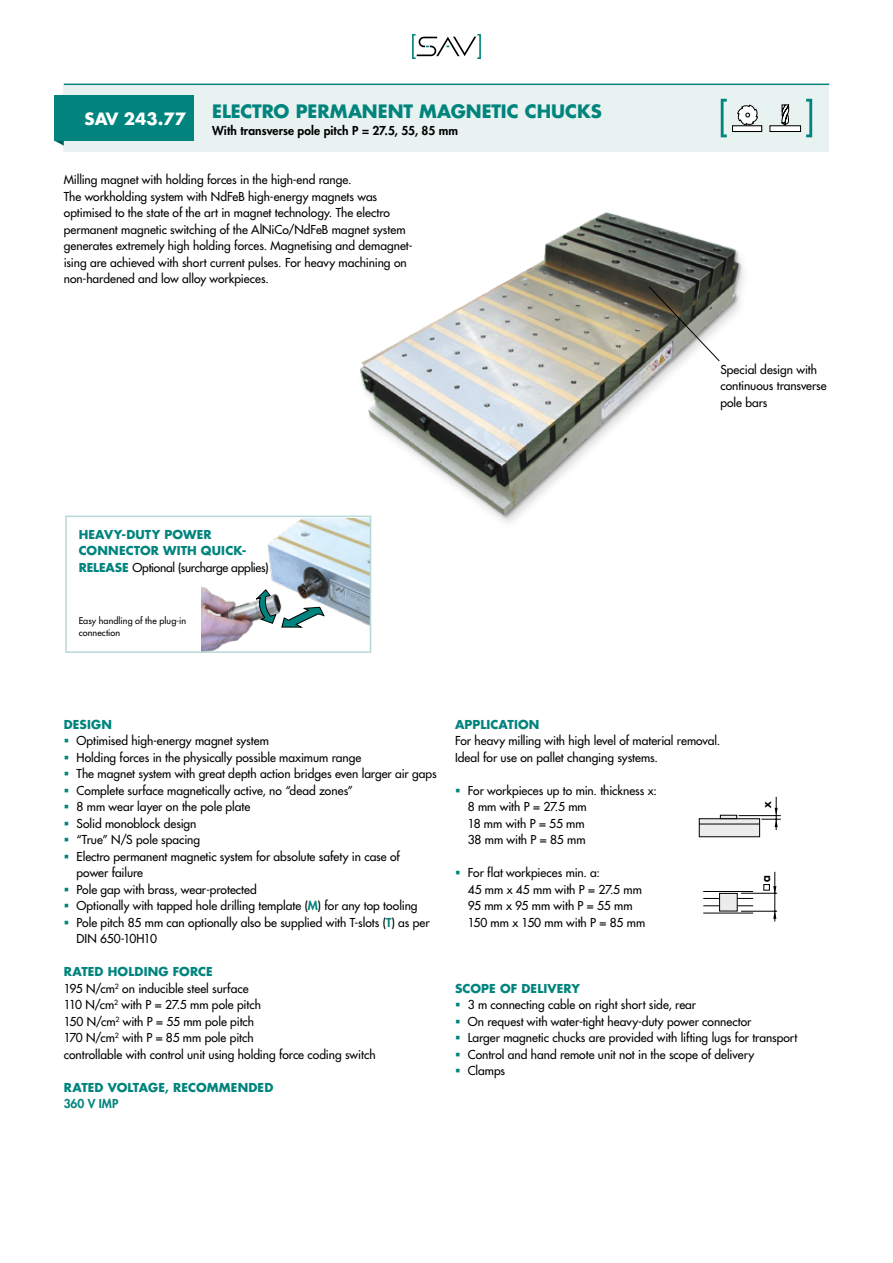
<style>
.page{position:relative;width:893px;height:1263px;background:#fff}
.page>*{position:absolute;margin:0;border:0;box-sizing:border-box;transform-origin:0 0}
.Produkt_H1{font:700 18px "Futura Std";color:#00847d}
.Art_Nr{font:700 16.5px "Futura Std";color:#fff}
.Produkt_Fließtext{font:500 12px/16.5px "Futura Std";color:#000}
.Produkt_Fließtext_H1{font:700 12px/16.5px "Futura Std";letter-spacing:.015em;color:#00847d}
.Produkt_H2{font:800 12px "Futura Std";letter-spacing:.01em;color:#000}
.Produkt_Fließtext-2{font:800 12px "Futura Std";letter-spacing:.005em;color:#00847d}
.Zeichnung_Schrift{font:800 12px "Futura Std";color:#000}
.BU_6_8{font:500 9px/12px "Futura Std";letter-spacing:.01em;color:#000}
.s1{font-weight:500;color:#000}
.s2{font-weight:800;color:#00847d}
</style>
<div class="page">
<svg style="left:412px;top:34px;width:69px;height:25px"></svg>
<img style="left:343px;top:212px;width:401px;height:314px">
<img style="left:202px;top:519px;width:166px;height:131px">
<svg style="left:256px;top:589px;width:71px;height:42px"></svg>
<div style="left:65px;top:516px;width:306px;height:137px;border:2px solid #b6d8d6"></div>
<hr style="left:703px;top:913px;width:50px;height:1px;background:#000">
<hr style="left:703px;top:905px;width:50px;height:1px;background:#000">
<hr style="left:703px;top:898px;width:50px;height:1px;background:#000">
<hr style="left:703px;top:891px;width:50px;height:1px;background:#000">
<hr style="left:741px;top:893px;width:36px;height:1px;background:#000">
<hr style="left:741px;top:911px;width:36px;height:1px;background:#000">
<hr style="left:774px;top:872px;width:1px;height:49px;background:#000">
<div style="left:719px;top:893px;width:19px;height:18px;background:#ececed;border:1px solid #000"></div>
<svg style="left:773px;top:911px;width:3px;height:8px"></svg>
<div style="left:699px;top:818px;width:61px;height:19px;background:#ececed;border:1px solid #000"></div>
<hr style="left:699px;top:824px;width:61px;height:1px;background:#000">
<div style="left:720px;top:815px;width:17px;height:4px;border:1px solid #000"></div>
<hr style="left:738px;top:815px;width:43px;height:1px;background:#000">
<hr style="left:776px;top:797px;width:1px;height:33px;background:#000">
<svg style="left:761px;top:808px;width:20px;height:19px"></svg>
<svg style="left:648px;top:286px;width:72px;height:75px;background:#7f7f76"></svg>
<div style="left:64px;top:85px;width:765px;height:66px;background:#e7f2f1"></div>
<svg style="left:764px;top:884px;width:12px;height:10px"></svg>
<div style="left:55px;top:95px;width:139px;height:46px;background:#00847d"></div>
<svg style="left:55px;top:141px;width:9px;height:5px"></svg>
<hr style="left:64px;top:84px;width:765px;height:1px;background:#00847d">
<svg style="left:721px;top:99px;width:6px;height:38px"></svg>
<svg style="left:737px;top:104px;width:21px;height:21px"></svg>
<div style="left:732px;top:126px;width:30px;height:5px;background:#fff"></div>
<div style="left:732px;top:125px;width:30px;height:7px;border:1px solid #000"></div>
<div style="left:770px;top:126px;width:30px;height:5px;background:#fff"></div>
<div style="left:769px;top:125px;width:32px;height:7px;border:1px solid #000"></div>
<svg style="left:780px;top:104px;width:10px;height:23px"></svg>
<svg style="left:806px;top:99px;width:6px;height:38px"></svg>
<p class="Art_Nr" style="left:85px;top:108px;width:103px">SAV 243.77</p>
<p class="Produkt_H1" style="left:212px;top:99px;width:391px">ELECTRO PERMANENT MAGNETIC CHUCKS</p>
<p class="Produkt_H2" style="left:212px;top:123px;width:247px">With transverse pole pitch P = 27.5, 55, 85 mm</p>
<p class="Produkt_Fließtext" style="left:64px;top:171px;width:289px">Milling magnet with holding forces in the high-end range.</p>
<p class="Produkt_Fließtext" style="left:64px;top:188px;width:350px">The workholding system with NdFeB high-energy magnets was optimised to the state of the art in magnet technology. The electro permanent magnetic switching of the AlNiCo/NdFeB magnet system generates extremely high holding forces. Magnetising and demagnet&shy;ising are achieved with short current pulses. For heavy machining on non-hardened and low alloy workpieces.</p>
<p class="Produkt_Fließtext" style="left:720px;top:361px;width:108px">Special design with continuous transverse pole bars</p>
<p class="Produkt_Fließtext_H1" style="left:79px;top:526px;width:191px">HEAVY-DUTY POWER<br>CONNECTOR WITH QUICK-<br>RELEASE <span class="s1">Optional (surcharge applies)</span></p>
<p class="BU_6_8" style="left:79px;top:614px;width:109px">Easy handling of the plug-in connection</p>
<p class="Produkt_Fließtext_H1" style="left:64px;top:716px;width:50px">DESIGN</p>
<p class="Produkt_Fließtext" style="left:77px;top:732px;width:194px">Optimised high-energy magnet system</p>
<p class="Produkt_Fließtext" style="left:77px;top:749px;width:286px">Holding forces in the physically possible maximum range</p>
<p class="Produkt_Fließtext" style="left:77px;top:765px;width:362px">The magnet system with great depth action bridges even larger air gaps</p>
<p class="Produkt_Fließtext" style="left:77px;top:782px;width:278px">Complete surface magnetically active, no “dead zones”</p>
<p class="Produkt_Fließtext" style="left:77px;top:798px;width:175px">8 mm wear layer on the pole plate</p>
<p class="Produkt_Fließtext" style="left:77px;top:815px;width:121px">Solid monoblock design</p>
<p class="Produkt_Fließtext" style="left:77px;top:831px;width:125px">“True” N/S pole spacing</p>
<p class="Produkt_Fließtext" style="left:77px;top:848px;width:325px">Electro permanent magnetic system for absolute safety in case of power failure</p>
<p class="Produkt_Fließtext" style="left:77px;top:881px;width:182px">Pole gap with brass, wear-protected</p>
<p class="Produkt_Fließtext" style="left:77px;top:897px;width:343px">Optionally with tapped hole drilling template (<span class="s2">M</span>) for any top tooling</p>
<p class="Produkt_Fließtext" style="left:77px;top:914px;width:355px">Pole pitch 85 mm can optionally also be supplied with T-slots (<span class="s2">T</span>) as per<br>DIN 650-10H10</p>
<p class="Produkt_Fließtext_H1" style="left:64px;top:963px;width:151px">RATED HOLDING FORCE</p>
<p class="Produkt_Fließtext" style="left:64px;top:980px;width:186px">195 N/cm<sup>2</sup> on inducible steel surface</p>
<p class="Produkt_Fließtext" style="left:64px;top:996px;width:199px">110 N/cm<sup>2</sup> with P = 27.5 mm pole pitch</p>
<p class="Produkt_Fließtext" style="left:64px;top:1013px;width:192px">150 N/cm<sup>2</sup> with P = 55 mm pole pitch</p>
<p class="Produkt_Fließtext" style="left:64px;top:1029px;width:191px">170 N/cm<sup>2</sup> with P = 85 mm pole pitch</p>
<p class="Produkt_Fließtext" style="left:64px;top:1046px;width:313px">controllable with control unit using holding force coding switch</p>
<p class="Produkt_Fließtext_H1" style="left:64px;top:1079px;width:211px">RATED VOLTAGE, RECOMMENDED</p>
<p class="Produkt_Fließtext-2" style="left:64px;top:1096px;width:56px">360 V IMP</p>
<p class="Produkt_Fließtext_H1" style="left:455px;top:716px;width:86px">APPLICATION</p>
<p class="Produkt_Fließtext" style="left:455px;top:732px;width:267px">For heavy milling with high level of material removal.<br>Ideal for use on pallet changing systems.</p>
<p class="Produkt_Fließtext" style="left:468px;top:782px;width:191px">For workpieces up to min. thickness x:<br>8 mm with P = 27.5 mm<br>18 mm with P = 55 mm<br>38 mm with P = 85 mm</p>
<p class="Produkt_Fließtext" style="left:468px;top:864px;width:179px">For flat workpieces min. a:<br>45 mm x 45 mm with P = 27.5 mm<br>95 mm x 95 mm with P = 55 mm<br>150 mm x 150 mm with P = 85 mm</p>
<p class="Zeichnung_Schrift" style="left:759px;top:807px;width:9px;rotate:-90deg">x</p>
<p class="Zeichnung_Schrift" style="left:758px;top:882px;width:8px;rotate:-90deg">a</p>
<p class="Produkt_Fließtext_H1" style="left:455px;top:980px;width:126px">SCOPE OF DELIVERY</p>
<p class="Produkt_Fließtext" style="left:468px;top:996px;width:230px">3 m connecting cable on right short side, rear</p>
<p class="Produkt_Fließtext" style="left:468px;top:1013px;width:285px">On request with water-tight heavy-duty power connector</p>
<p class="Produkt_Fließtext" style="left:468px;top:1029px;width:331px">Larger magnetic chucks are provided with lifting lugs for transport</p>
<p class="Produkt_Fließtext" style="left:468px;top:1046px;width:288px">Control and hand remote unit not in the scope of delivery</p>
<p class="Produkt_Fließtext" style="left:468px;top:1062px;width:39px">Clamps</p>
</div>
